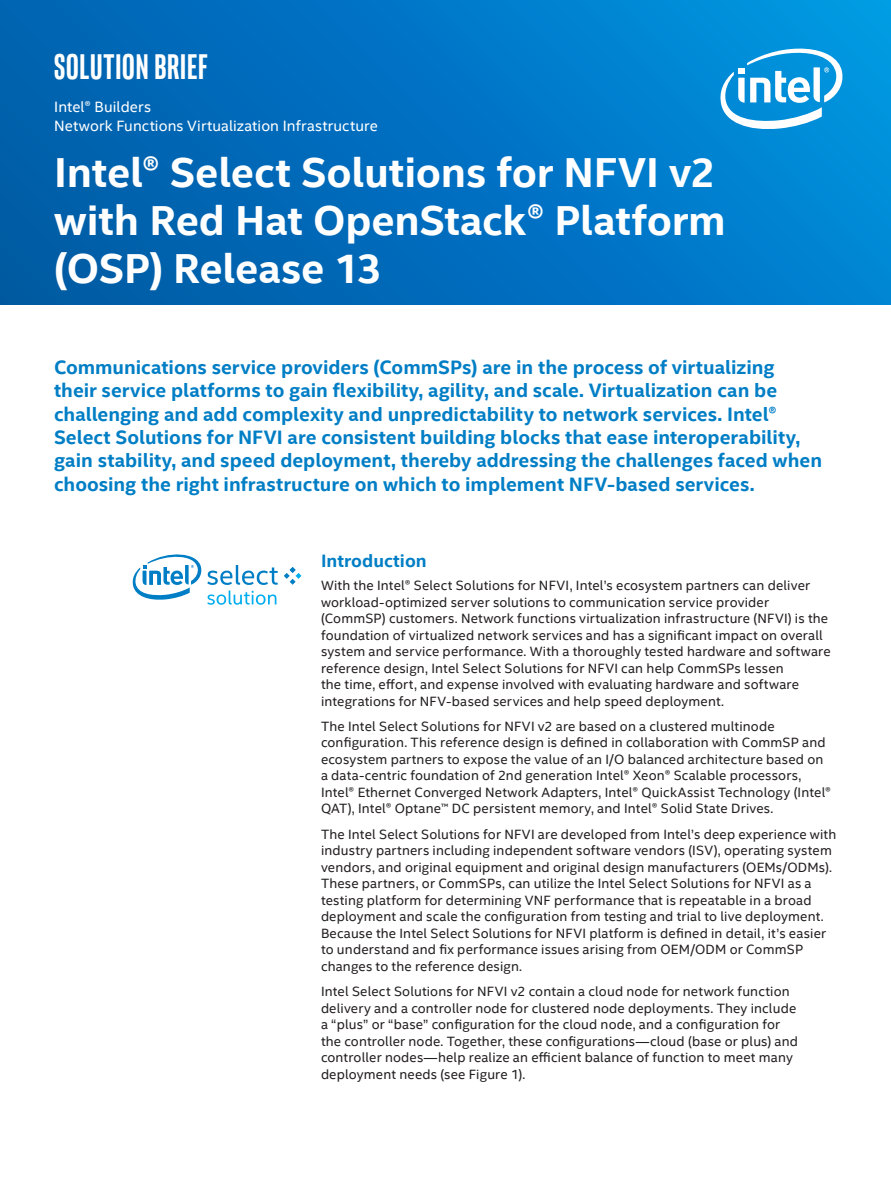
<style>
.page{position:relative;width:891px;height:1188px;background:#fff}
.page>*{position:absolute;margin:0;border:0;box-sizing:border-box;transform-origin:0 0}
.t1{font:700 42px/48px "Intel Clear";letter-spacing:-.005em;color:#fff}
.t2{font:700 36px "Intel Clear Pro";letter-spacing:.025em;color:#fff}
.t3{font:700 19.5px/23.4px "Intel Clear";color:#007ec5}
.t4{font:700 18px "Intel Clear";color:#007ec5}
.t5{font:15px/19.2px "Intel Clear";letter-spacing:.005em;color:#fff}
.t6{font:13.5px/16.5px "Intel Clear";letter-spacing:.01em;color:#231f20}
</style>
<div class="page">
<div style="left:0;top:0;width:891px;height:305px;background:linear-gradient(to right,#005ba9,#008cdb)"></div>
<svg style="left:284px;top:567px;width:17px;height:18px"></svg>
<svg style="left:133px;top:554px;width:145px;height:51px"></svg>
<svg style="left:718px;top:42px;width:127px;height:90px"></svg>
<h2 class="t2" style="left:54px;top:44px;width:155px">SOLUTION BRIEF</h2>
<p class="t5" style="left:54px;top:97px;width:325px">Intel® Builders<br>Network Functions Virtualization Infrastructure</p>
<h1 class="t1" style="left:54px;top:147px;width:673px">Intel® Select Solutions for NFVI v2 with Red Hat OpenStack® Platform (OSP) Release 13</h1>
<p class="t3" style="left:54px;top:355px;width:770px">Communications service providers (CommSPs) are in the process of virtualizing their service platforms to gain flexibility, agility, and scale. Virtualization can be challenging and add complexity and unpredictability to network services. Intel® Select Solutions for NFVI are consistent building blocks that ease interoperability, gain stability, and speed deployment, thereby addressing the challenges faced when choosing the right infrastructure on which to implement NFV-based services.</p>
<h3 class="t4" style="left:321px;top:548px;width:107px">Introduction</h3>
<p class="t6" style="left:321px;top:577px;width:511px">With the Intel® Select Solutions for NFVI, Intel’s ecosystem partners can deliver workload-optimized server solutions to communication service provider (CommSP) customers. Network functions virtualization infrastructure (NFVI) is the foundation of virtualized network services and has a significant impact on overall system and service performance. With a thoroughly tested hardware and software reference design, Intel Select Solutions for NFVI can help CommSPs lessen<br>the time, effort, and expense involved with evaluating hardware and software integrations for NFV-based services and help speed deployment.</p>
<p class="t6" style="left:321px;top:718px;width:512px">The Intel Select Solutions for NFVI v2 are based on a clustered multinode configuration. This reference design is defined in collaboration with CommSP and ecosystem partners to expose the value of an I/O balanced architecture based on a data-centric foundation of 2nd generation Intel® Xeon® Scalable processors, Intel® Ethernet Converged Network Adapters, Intel® QuickAssist Technology (Intel® QAT), Intel® Optane™ DC persistent memory, and Intel® Solid State Drives.</p>
<p class="t6" style="left:321px;top:825px;width:517px">The Intel Select Solutions for NFVI are developed from Intel’s deep experience with industry partners including independent software vendors (ISV), operating system vendors, and original equipment and original design manufacturers (OEMs/ODMs).<br>These partners, or CommSPs, can utilize the Intel Select Solutions for NFVI as a testing platform for determining VNF performance that is repeatable in a broad deployment and scale the configuration from testing and trial to live deployment.<br>Because the Intel Select Solutions for NFVI platform is defined in detail, it’s easier to understand and fix performance issues arising from OEM/ODM or CommSP changes to the reference design.</p>
<p class="t6" style="left:321px;top:983px;width:479px">Intel Select Solutions for NFVI v2 contain a cloud node for network function delivery and a controller node for clustered node deployments. They include a “plus” or “base” configuration for the cloud node, and a configuration for the controller node. Together, these configurations—cloud (base or plus) and controller nodes—help realize an efficient balance of function to meet many deployment needs (see Figure 1).</p>
</div>
